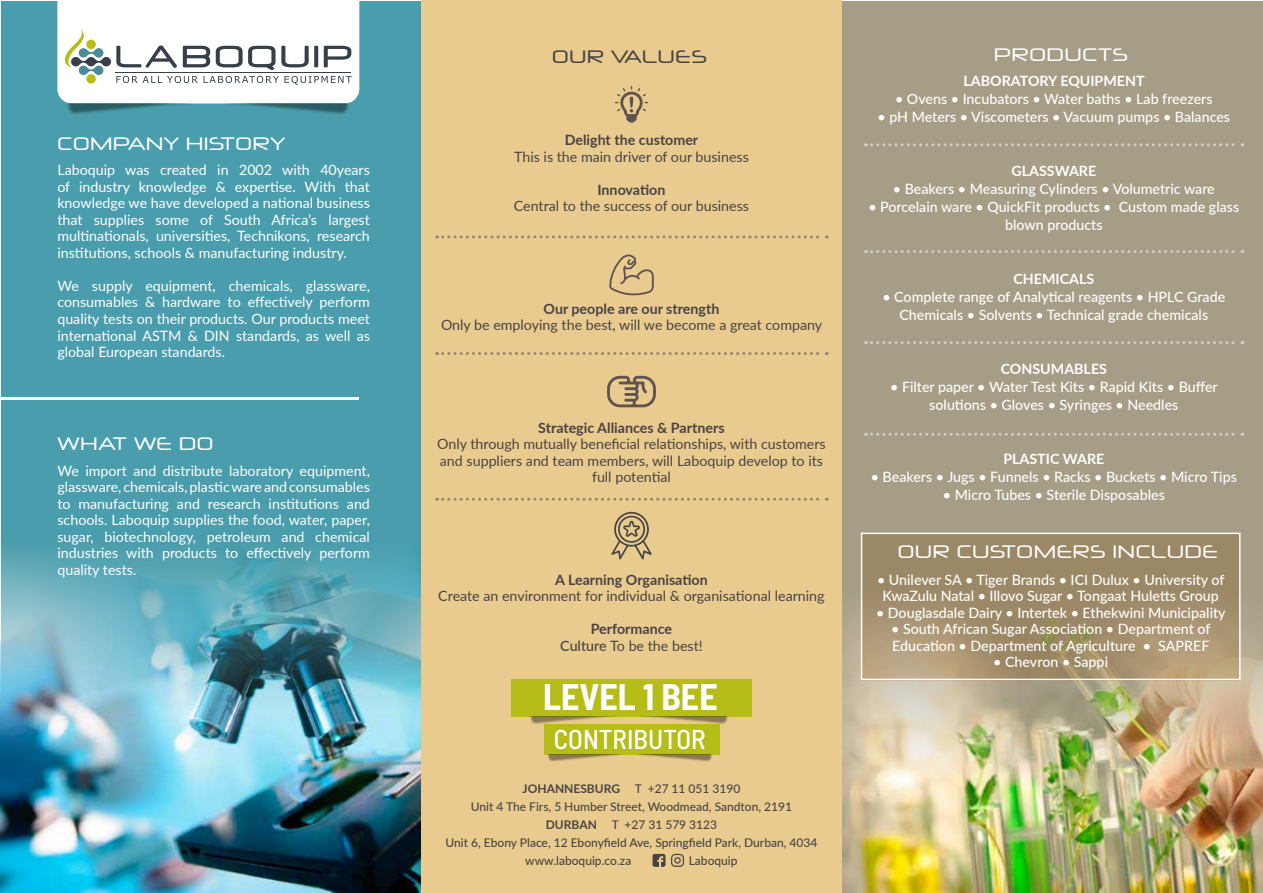
<style>
.page{position:relative;width:1263px;height:893px;background:#fff}
.page>*{position:absolute;margin:0;border:0;box-sizing:border-box;transform-origin:0 0}
.t1{font:700 semi-condensed 36px "Barlow";color:#fff}
.t2{font:500 semi-condensed 27.15px "Barlow";color:#fff}
.t3{font:18px "Neuropol X Rg";letter-spacing:-.025em;color:#fff}
.t4{font:18px "Neuropol X Rg";color:#484443}
.t5{font:14.25px/16.5px "Lato";color:#fff;text-align:justify}
.t6{font:500 14.25px/18px "Lato";color:#fff;text-align:center}
.t7{font:14.25px/16.5px "Lato";color:#484443;text-align:center}
.t8{font:700 14.25px "Lato";color:#484443}
.t9{font:700 14.25px "Lato";color:#fff}
.t10{font:500 12px/18px "Lato";color:#484443}
.t11{font:700 12px "Lato";color:#484443}
.s1{font-weight:700}
.s2{font-weight:500}
</style>
<div class="page">
<img style="left:0;top:541px;width:421px;height:352px">
<img style="left:1px;top:1px;width:420px;height:798px">
<div style="left:421px;top:1px;width:421px;height:892px;background:#e9cb8f"></div>
<img style="left:842px;top:872px;width:421px;height:20px">
<img style="left:842px;top:1px;width:421px;height:871px">
<svg style="left:864px;top:536px;width:373px;height:141px;background:#a28d6b"></svg>
<hr style="left:0;top:397px;width:359px;height:3px;background:#fff">
<svg style="left:865px;top:143px;width:378px;height:3px"></svg>
<svg style="left:865px;top:250px;width:378px;height:3px"></svg>
<svg style="left:865px;top:433px;width:378px;height:3px"></svg>
<svg style="left:865px;top:341px;width:378px;height:3px"></svg>
<svg style="left:437px;top:352px;width:390px;height:3px"></svg>
<svg style="left:437px;top:498px;width:390px;height:3px"></svg>
<svg style="left:437px;top:235px;width:390px;height:3px"></svg>
<svg style="left:615px;top:86px;width:33px;height:37px"></svg>
<svg style="left:609px;top:254px;width:45px;height:41px"></svg>
<svg style="left:607px;top:376px;width:49px;height:31px"></svg>
<svg style="left:611px;top:512px;width:41px;height:47px"></svg>
<svg style="left:57px;top:1px;width:302px;height:103px"></svg>
<hr style="left:115px;top:72px;width:236px;height:1px;background:#373f48">
<img style="left:48px;top:104px;width:320px;height:13px">
<div style="left:511px;top:679px;width:241px;height:37px;background:#b6bd18"></div>
<img style="left:517px;top:716px;width:224px;height:10px">
<div style="left:861px;top:533px;width:379px;height:147px;border:2px solid #fff"></div>
<div style="left:543px;top:724px;width:176px;height:31px;background:#b6bd18"></div>
<img style="left:548px;top:755px;width:164px;height:7px">
<svg style="left:671px;top:854px;width:13px;height:13px"></svg>
<svg style="left:652px;top:854px;width:13px;height:13px"></svg>
<p class="t3" style="left:57px;top:129px;width:231px">COMPANY HISTORY</p>
<p class="t5" style="left:57px;top:161px;width:314px">Laboquip was created in 2002 with 40years of industry knowledge &amp; expertise. With that knowledge we have developed a national business that supplies some of South Africa’s largest multinationals, universities, Technikons, research institutions, schools &amp; manufacturing industry.</p>
<p class="t5" style="left:57px;top:277px;width:314px">We supply equipment, chemicals, glassware, consumables &amp; hardware to effectively perform quality tests on their products. Our products meet international ASTM &amp; DIN standards, as well as global European standards.</p>
<p class="t3" style="left:57px;top:429px;width:40px">WHAT</p>
<p class="t3" style="left:133px;top:429px;width:79px">WE DO</p>
<p class="t5" style="left:57px;top:462px;width:314px">We import and distribute laboratory equipment, glassware, chemicals, plastic ware and consumables to manufacturing and research institutions and schools. Laboquip supplies the food, water, paper, sugar, biotechnology, petroleum and chemical industries with products to effectively perform quality tests.</p>
<p class="t4" style="left:551px;top:42px;width:107px">OU R VALUE</p>
<p class="t4" style="left:691px;top:42px;width:18px">S</p>
<p class="t8" style="left:565px;top:130px;width:135px">Delight the customer</p>
<p class="t7" style="left:514px;top:148px;width:236px">This is the main driver of our business</p>
<p class="t8" style="left:597px;top:179px;width:70px">Innovation</p>
<p class="t7" style="left:514px;top:197px;width:237px">Central to the success of our business</p>
<p class="t8" style="left:544px;top:298px;width:177px">Our people are our strength</p>
<p class="t7" style="left:441px;top:316px;width:383px">Only be employing the best, will we become a great company</p>
<p class="t8" style="left:538px;top:417px;width:188px">Strategic Alliances &amp; Partners</p>
<p class="t7" style="left:437px;top:435px;width:390px">Only through mutually beneficial relationships, with customers and suppliers and team members, will Laboquip develop to its full potential</p>
<p class="t8" style="left:555px;top:569px;width:154px">A Learning Organisation</p>
<p class="t7" style="left:438px;top:587px;width:388px">Create an environment for individual &amp; organisational learning</p>
<p class="t7" style="left:560px;top:620px;width:144px"><span class="s1">Performance<br></span><span class="s2">Culture</span> To be the best!</p>
<h1 class="t1" style="left:543px;top:674px;width:176px">LEVEL 1 BEE</h1>
<h2 class="t2" style="left:554px;top:722px;width:153px">CONTRIBUTOR</h2>
<p class="t10" style="left:471px;top:779px;width:323px;text-indent:164px">T +27 11 051 3190<br>Unit 4 The Firs, 5 Humber Street, Woodmead, Sandton, 2191</p>
<p class="t11" style="left:546px;top:816px;width:19px">DURBAN</p>
<p class="t10" style="left:612px;top:815px;width:107px">T +27 31 579 3123</p>
<p class="t10" style="left:445px;top:833px;width:373px">Unit 6, Ebony Place, 12 Ebonyfield Ave, Springfield Park, Durban, 4034</p>
<p class="t10" style="left:525px;top:851px;width:108px">www.laboquip.co.za</p>
<p class="t10" style="left:689px;top:851px;width:50px">Laboquip</p>
<p class="t11" style="left:523px;top:780px;width:15px">JOHANNESBURG</p>
<p class="t3" style="left:993px;top:40px;width:18px">PRO</p>
<p class="t3" style="left:1046px;top:40px;width:52px">DUCTS</p>
<p class="t9" style="left:963px;top:70px;width:183px">laboratory equipment</p>
<p class="t6" style="left:895px;top:89px;width:319px">• Ovens • Incubators • Water baths • Lab freezers</p>
<p class="t6" style="left:877px;top:107px;width:354px">• pH Meters • Viscometers • Vacuum pumps • Balances</p>
<p class="t9" style="left:1011px;top:160px;width:86px">glassware</p>
<p class="t6" style="left:893px;top:179px;width:323px">• Beakers • Measuring Cylinders • Volumetric ware</p>
<p class="t6" style="left:868px;top:197px;width:372px">• Porcelain ware • QuickFit products • Custom made glass blown products</p>
<p class="t9" style="left:1013px;top:268px;width:82px">chemicals</p>
<p class="t6" style="left:882px;top:287px;width:344px">• Complete range of Analytical reagents • HPLC Grade<br>Chemicals • Solvents • Technical grade chemicals</p>
<p class="t9" style="left:1001px;top:358px;width:108px">consumables</p>
<p class="t6" style="left:890px;top:377px;width:329px">• Filter paper • Water Test Kits • Rapid Kits • Buffer solutions • Gloves • Syringes • Needles</p>
<p class="t9" style="left:1003px;top:448px;width:103px">plastic ware</p>
<p class="t6" style="left:871px;top:467px;width:368px">• Beakers • Jugs • Funnels • Racks • Buckets • Micro Tips</p>
<p class="t6" style="left:943px;top:485px;width:223px">• Micro Tubes • Sterile Disposables</p>
<p class="t3" style="left:897px;top:537px;width:110px">OUR CUSTOM</p>
<p class="t3" style="left:1056px;top:537px;width:33px">ERS</p>
<p class="t3" style="left:1112px;top:537px;width:13px">INC</p>
<p class="t3" style="left:1151px;top:537px;width:70px">LUDE</p>
<p class="t6" style="left:877px;top:571px;width:349px;line-height:16.5px">• Unilever SA • Tiger Brands • ICI Dulux • University of<br>KwaZulu Natal • Illovo Sugar • Tongaat Huletts Group</p>
<p class="t6" style="left:876px;top:603px;width:351px">• Douglasdale Dairy • Intertek • Ethekwini Municipality</p>
<p class="t6" style="left:891px;top:620px;width:321px;line-height:16.5px;text-align:left">• South African Sugar Association • Department of<br>Education • Department of Agriculture • SAPREF</p>
<p class="t6" style="left:993px;top:652px;width:116px">• Chevron • Sappi</p>
</div>
